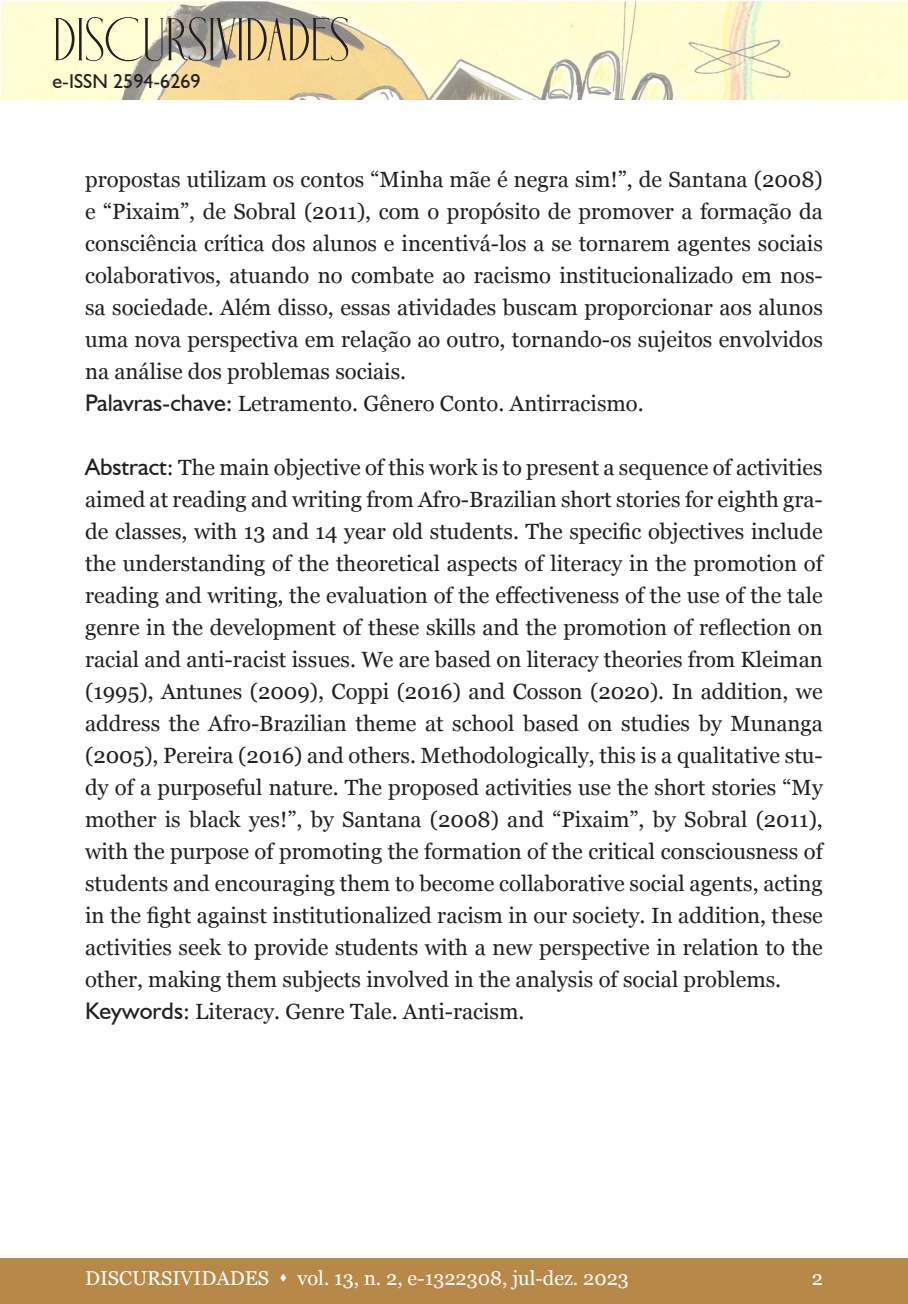
<style>
.page{position:relative;width:908px;height:1304px;background:#fff}
.page>*{position:absolute;margin:0;border:0;box-sizing:border-box;transform-origin:0 0}
.t1{font:60px "Holipop";color:#231f20}
.t2{font:22px/32px "Georgia";color:#231f20;text-align:justify}
.t3{font:20px "Georgia";color:#fff}
.t4{font:20px "Humanist 521 BT";color:#231f20}
.s1{font-family:"Humanist 521 BT";font-size:24px}
</style>
<div class="page">
<div style="left:0;top:1259px;width:907px;height:45px;background:#b88849"></div>
<img style="left:1px;top:0;width:906px;height:100px">
<h1 class="t1" style="left:52px;top:10px;width:298px">DISCURSIVIDADES</h1>
<p class="t4" style="left:52px;top:69px;width:150px">e-ISSN 2594-6269</p>
<p class="t2" style="left:85px;top:162px;width:739px">propostas utilizam os contos “Minha mãe é negra sim!”, de Santana (2008) e “Pixaim”, de Sobral (2011), com o propósito de promover a formação da consciência crítica dos alunos e incentivá-los a se tornarem agentes sociais colaborativos, atuando no combate ao racismo institucionalizado em nos&shy;sa sociedade. Além disso, essas atividades buscam proporcionar aos alunos uma nova perspectiva em relação ao outro, tornando-os sujeitos envolvidos na análise dos problemas sociais.</p>
<p class="t2" style="left:85px;top:386px;width:560px"><span class="s1">Palavras-chave</span>: Letramento. Gênero Conto. Antirracismo.</p>
<p class="t2" style="left:85px;top:450px;width:739px"><span class="s1">Abstract</span>: The main objective of this work is to present a sequence of activities aimed at reading and writing from Afro-Brazilian short stories for eighth gra&shy;de classes, with 13 and 14 year old students. The specific objectives include the understanding of the theoretical aspects of literacy in the promotion of reading and writing, the evaluation of the effectiveness of the use of the tale genre in the development of these skills and the promotion of reflection on racial and anti-racist issues. We are based on literacy theories from Kleiman (1995), Antunes (2009), Coppi (2016) and Cosson (2020). In addition, we address the Afro-Brazilian theme at school based on studies by Munanga (2005), Pereira (2016) and others. Methodologically, this is a qualitative stu&shy;dy of a purposeful nature. The proposed activities use the short stories “My mother is black yes!”, by Santana (2008) and “Pixaim”, by Sobral (2011), with the purpose of promoting the formation of the critical consciousness of students and encouraging them to become collaborative social agents, acting in the fight against institutionalized racism in our society. In addition, these activities seek to provide students with a new perspective in relation to the other, making them subjects involved in the analysis of social problems.</p>
<p class="t2" style="left:85px;top:994px;width:440px"><span class="s1">Keywords</span>: Literacy. Genre Tale. Anti-racism.</p>
<p class="t3" style="left:85px;top:1264px;width:545px">DISCURSIVIDADES ▲ vol. 13, n. 2, e-1322308, jul-dez. 2023</p>
<p class="t3" style="left:811px;top:1264px;width:13px">2</p>
</div>
